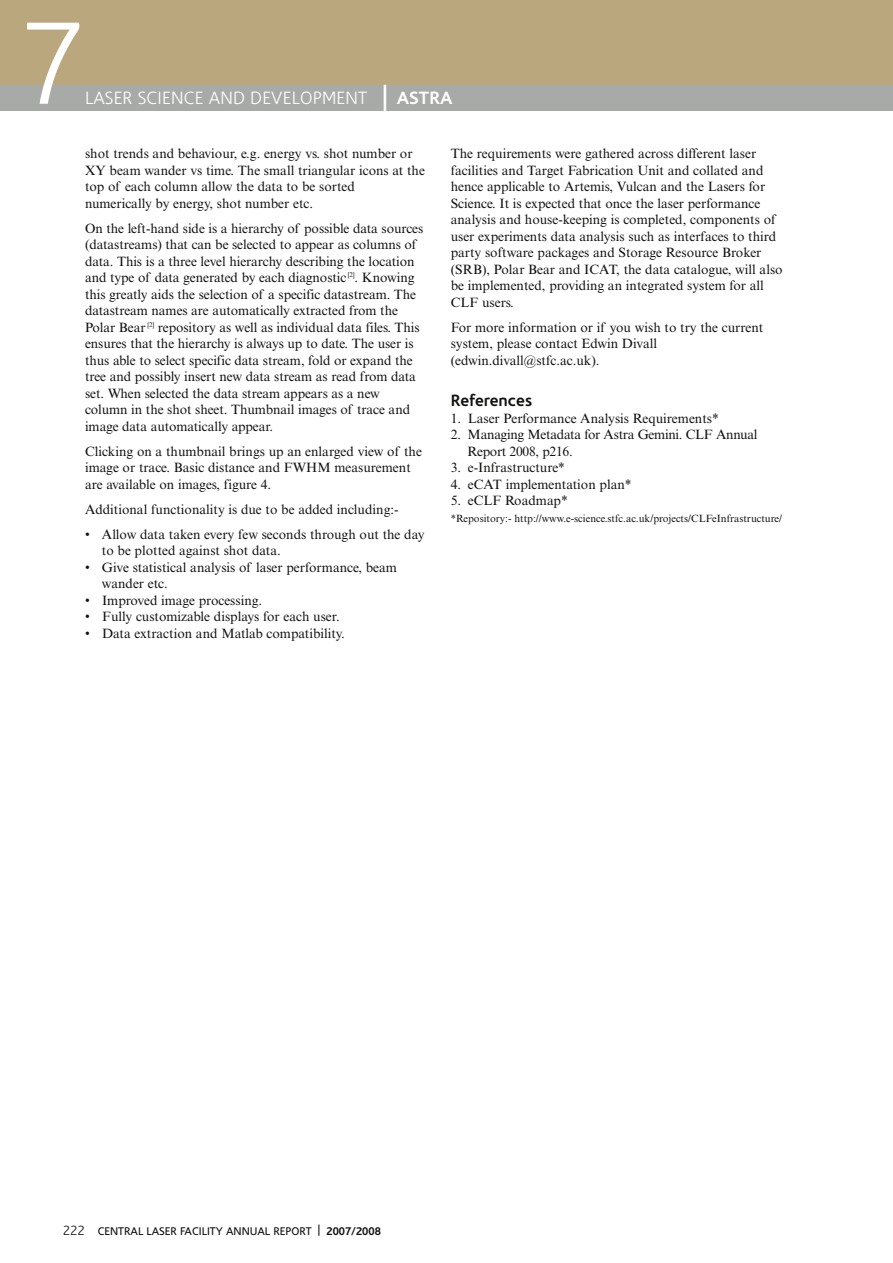
<style>
.page{position:relative;width:893px;height:1263px;background:#fff}
.page>*{position:absolute;margin:0;border:0;box-sizing:border-box;transform-origin:0 0}
.t1{font:300 118.5px "Corisande";color:#fff}
.t2{font:300 18px "Corisande";letter-spacing:.01em;color:#fff}
.t3{font:700 16.5px "Corisande";color:#121211}
.t4{font:13.5px/16.5px "Times NRMT";color:#121211}
.t5{font:13.5px/16.5px "Times NRMT";letter-spacing:-.02em;color:#121211}
.t6{font:11.25px "Corisande";color:#121211}
.t7{font:10.5px "Times NRMT";color:#121211}
.s1{font-weight:400;font-size:27px}
.s2{font-weight:700}
.s3{font-weight:300;font-size:13.5px}
</style>
<div class="page">
<div style="left:0;top:0;width:893px;height:85px;background:#bba77e"></div>
<div style="left:0;top:85px;width:893px;height:26px;background:#a8aaa7"></div>
<h1 class="t1" style="left:20px;top:17px;width:67px">7</h1>
<h2 class="t2" style="left:85px;top:90px;width:369px">LASER SCIENCE AND DEVELOPMENT <span class="s1">|</span> <span class="s2">ASTRA</span></h2>
<p class="t4" style="left:85px;top:147px;width:341px">shot trends and behaviour, e.g. energy vs. shot number or XY beam wander vs time. The small triangular icons at the top of each column allow the data to be sorted numerically by energy, shot number etc.</p>
<p class="t4" style="left:85px;top:221px;width:340px">On the left-hand side is a hierarchy of possible data sources (datastreams) that can be selected to appear as columns of data. This is a three level hierarchy describing the location and type of data generated by each diagnostic <sup>[2]</sup>. Knowing this greatly aids the selection of a specific datastream. The datastream names are automatically extracted from the Polar Bear <sup>[2]</sup> repository as well as individual data files. This ensures that the hierarchy is always up to date. The user is thus able to select specific data stream, fold or expand the tree and possibly insert new data stream as read from data set. When selected the data stream appears as a new column in the shot sheet. Thumbnail images of trace and image data automatically appear.</p>
<p class="t4" style="left:85px;top:444px;width:338px">Clicking on a thumbnail brings up an enlarged view of the image or trace. Basic distance and FWHM measurement are available on images, figure 4.</p>
<p class="t4" style="left:85px;top:502px;width:315px">Additional functionality is due to be added including:-</p>
<p class="t4" style="left:102px;top:527px;width:324px;text-indent:-17px">• Allow data taken every few seconds through out the day to be plotted against shot data.</p>
<p class="t4" style="left:102px;top:560px;width:297px;text-indent:-17px">• Give statistical analysis of laser performance, beam wander etc.</p>
<p class="t4" style="left:85px;top:593px;width:179px">• Improved image processing.</p>
<p class="t4" style="left:85px;top:610px;width:256px">• Fully customizable displays for each user.</p>
<p class="t4" style="left:85px;top:626px;width:261px">• Data extraction and Matlab compatibility.</p>
<p class="t4" style="left:451px;top:147px;width:333px">The requirements were gathered across different laser facilities and Target Fabrication Unit and collated and hence applicable to Artemis, Vulcan and the Lasers for Science. It is expected that once the laser performance analysis and house-keeping is completed, components of user experiments data analysis such as interfaces to third party software packages and Storage Resource Broker (SRB), Polar Bear and ICAT, the data catalogue, will also be implemented, providing an integrated system for all CLF users.</p>
<p class="t4" style="left:451px;top:320px;width:314px">For more information or if you wish to try the current system, please contact Edwin Divall (edwin.divall@stfc.ac.uk).</p>
<p class="t3" style="left:451px;top:394px;width:83px">References</p>
<p class="t4" style="left:451px;top:411px;width:270px">1. Laser Performance Analysis Requirements*</p>
<p class="t5" style="left:468px;top:428px;width:291px;text-indent:-17px">2. Managing Metadata for Astra Gemini. CLF Annual<br>Report 2008, p216.</p>
<p class="t4" style="left:451px;top:461px;width:116px">3. e-Infrastructure*</p>
<p class="t4" style="left:451px;top:477px;width:182px">4. eCAT implementation plan*</p>
<p class="t4" style="left:451px;top:494px;width:119px">5. eCLF Roadmap*</p>
<p class="t7" style="left:451px;top:514px;width:333px">*Repository:- http://www.e-science.stfc.ac.uk/projects/CLFeInfrastructure/</p>
<p class="t6" style="left:63px;top:1226px;width:320px"><span class="s3">222</span> CENTRAL LASER FACILITY ANNUAL REPORT | <span class="s2">2007/2008</span></p>
</div>
